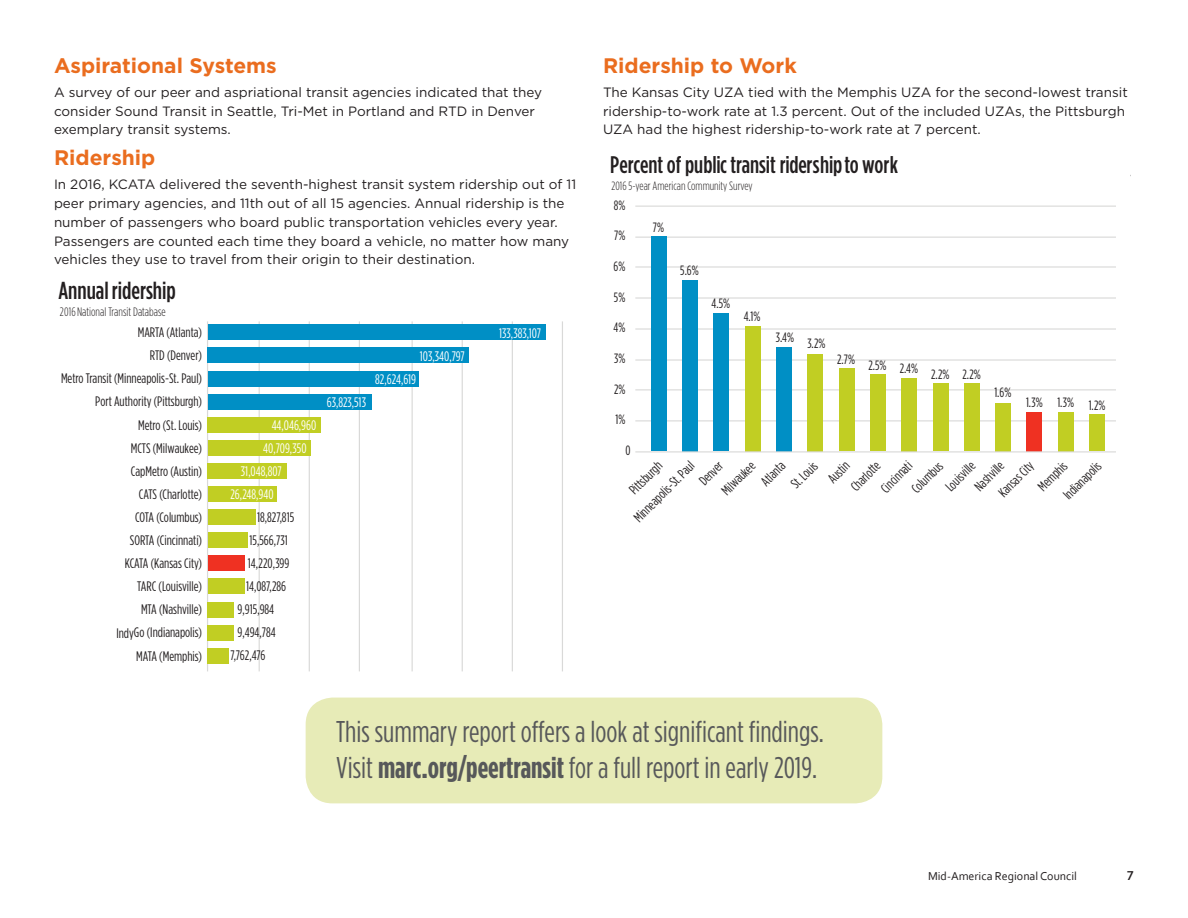
<style>
.page{position:relative;width:1188px;height:918px;background:#fff}
.page>*{position:absolute;margin:0;border:0;box-sizing:border-box;transform-origin:0 0}
.t1{font:condensed 30px/36px "Gotham HTF";color:#57585a}
.t2{font:500 condensed 24.45px "Gotham HTF";color:#231f20}
.t3{font:500 condensed 24px "Gotham HTF";color:#231f20}
.t4{font:700 21px "Gotham HTF";color:#ea6d1f}
.t5{font:condensed 13.8px "Gotham HTF";color:#231f20}
.t6{font:condensed 13.8px "Gotham HTF";color:#fff}
.t7{font:13.5px/18.8px "Gotham HTF";color:#231f20}
.t8{font:condensed 13.5px "Gotham HTF";color:#231f20}
.t9{font:700 13.5px "Corbel";color:#231f20}
.t10{font:300 condensed 12.3px "Gotham HTF";color:#231f20}
.t11{font:300 condensed 12px "Gotham HTF";color:#231f20}
.t12{font:12px "Corbel";color:#231f20}
.s1{font-weight:700}
</style>
<div class="page">
<div style="left:306px;top:698px;width:576px;height:105px;background:#e7ebb7;border-radius:27px"></div>
<hr style="left:562px;top:321px;width:1px;height:350px;background:#d9d9d8">
<hr style="left:512px;top:321px;width:1px;height:350px;background:#d9d9d8">
<hr style="left:462px;top:321px;width:1px;height:350px;background:#d9d9d8">
<hr style="left:412px;top:321px;width:1px;height:350px;background:#d9d9d8">
<hr style="left:359px;top:321px;width:1px;height:350px;background:#d9d9d8">
<hr style="left:309px;top:321px;width:1px;height:350px;background:#d9d9d8">
<hr style="left:259px;top:321px;width:1px;height:350px;background:#d9d9d8">
<hr style="left:207px;top:321px;width:1px;height:350px;background:#d9d9d8">
<div style="left:208px;top:325px;width:337px;height:15px;background:#008fc5"></div>
<div style="left:208px;top:348px;width:261px;height:15px;background:#008fc5"></div>
<div style="left:208px;top:371px;width:211px;height:15px;background:#008fc5"></div>
<div style="left:208px;top:394px;width:163px;height:15px;background:#008fc5"></div>
<div style="left:208px;top:417px;width:113px;height:15px;background:#c1ce23"></div>
<div style="left:208px;top:440px;width:103px;height:15px;background:#c1ce23"></div>
<div style="left:208px;top:463px;width:79px;height:16px;background:#c1ce23"></div>
<div style="left:208px;top:486px;width:68px;height:16px;background:#c1ce23"></div>
<div style="left:208px;top:509px;width:47px;height:16px;background:#c1ce23"></div>
<div style="left:208px;top:533px;width:39px;height:15px;background:#c1ce23"></div>
<div style="left:208px;top:556px;width:37px;height:15px;background:#ef3122"></div>
<div style="left:208px;top:579px;width:37px;height:15px;background:#c1ce23"></div>
<div style="left:208px;top:602px;width:26px;height:15px;background:#c1ce23"></div>
<div style="left:208px;top:625px;width:26px;height:15px;background:#c1ce23"></div>
<div style="left:208px;top:648px;width:21px;height:15px;background:#c1ce23"></div>
<hr style="left:635px;top:206px;width:481px;height:1px;background:#d9d9d8">
<hr style="left:635px;top:237px;width:481px;height:1px;background:#d9d9d8">
<hr style="left:635px;top:266px;width:481px;height:2px;background:#d9d9d8">
<hr style="left:635px;top:297px;width:481px;height:2px;background:#d9d9d8">
<hr style="left:635px;top:328px;width:481px;height:2px;background:#d9d9d8">
<hr style="left:635px;top:359px;width:481px;height:2px;background:#d9d9d8">
<hr style="left:635px;top:389px;width:481px;height:1px;background:#d9d9d8">
<hr style="left:635px;top:420px;width:481px;height:1px;background:#d9d9d8">
<div style="left:651px;top:237px;width:15px;height:214px;background:#008fc5"></div>
<div style="left:683px;top:280px;width:15px;height:171px;background:#008fc5"></div>
<div style="left:714px;top:314px;width:15px;height:137px;background:#008fc5"></div>
<div style="left:777px;top:347px;width:15px;height:104px;background:#008fc5"></div>
<div style="left:1027px;top:412px;width:15px;height:39px;background:#ef3122"></div>
<div style="left:745px;top:326px;width:15px;height:125px;background:#c1ce23"></div>
<div style="left:808px;top:354px;width:15px;height:97px;background:#c1ce23"></div>
<div style="left:839px;top:369px;width:15px;height:82px;background:#c1ce23"></div>
<div style="left:870px;top:374px;width:15px;height:77px;background:#c1ce23"></div>
<div style="left:902px;top:378px;width:15px;height:73px;background:#c1ce23"></div>
<div style="left:933px;top:384px;width:15px;height:67px;background:#c1ce23"></div>
<div style="left:964px;top:384px;width:15px;height:67px;background:#c1ce23"></div>
<div style="left:996px;top:403px;width:15px;height:48px;background:#c1ce23"></div>
<div style="left:1058px;top:412px;width:15px;height:39px;background:#c1ce23"></div>
<div style="left:1090px;top:415px;width:15px;height:36px;background:#c1ce23"></div>
<hr style="left:635px;top:451px;width:481px;height:1px;background:#d9d9d8">
<h3 class="t4" style="left:54px;top:53px;width:224px">Aspirational Systems</h3>
<p class="t7" style="left:54px;top:83px;width:490px">A survey of our peer and aspriational transit agencies indicated that they consider Sound Transit in Seattle, Tri-Met in Portland and RTD in Denver exemplary transit systems.</p>
<h3 class="t4" style="left:54px;top:146px;width:103px">Ridership</h3>
<p class="t7" style="left:54px;top:175px;width:524px">In 2016, KCATA delivered the seventh-highest transit system ridership out of 11 peer primary agencies, and 11th out of all 15 agencies. Annual ridership is the number of passengers who board public transportation vehicles every year.<br>Passengers are counted each time they board a vehicle, no matter how many vehicles they use to travel from their origin to their destination.</p>
<h2 class="t2" style="left:58px;top:277px;width:119px">Annual ridership</h2>
<p class="t10" style="left:60px;top:305px;width:107px">2016 National Transit Database</p>
<p class="t5" style="left:138px;top:325px;width:66px">MARTA (Atlanta)</p>
<p class="t6" style="left:499px;top:325px;width:43px">133,383,107</p>
<p class="t5" style="left:150px;top:348px;width:54px">RTD (Denver)</p>
<p class="t6" style="left:420px;top:348px;width:46px">103,340,797</p>
<p class="t5" style="left:61px;top:371px;width:143px">Metro Transit (Minneapolis-St. Paul)</p>
<p class="t6" style="left:375px;top:371px;width:42px">82,624,619</p>
<p class="t5" style="left:95px;top:394px;width:108px">Port Authority (Pittsburgh)</p>
<p class="t6" style="left:327px;top:394px;width:41px">63,823,513</p>
<p class="t5" style="left:138px;top:417px;width:66px">Metro (St. Louis)</p>
<p class="t6" style="left:272px;top:417px;width:46px">44,046,960</p>
<p class="t5" style="left:131px;top:440px;width:73px">MCTS (Milwaukee)</p>
<p class="t6" style="left:263px;top:440px;width:45px">40,709,350</p>
<p class="t5" style="left:131px;top:464px;width:73px">CapMetro (Austin)</p>
<p class="t6" style="left:241px;top:463px;width:42px">31,048,807</p>
<p class="t5" style="left:139px;top:487px;width:65px">CATS (Charlotte)</p>
<p class="t6" style="left:230px;top:486px;width:45px">26,248,940</p>
<p class="t5" style="left:135px;top:510px;width:68px">COTA (Columbus)</p>
<p class="t5" style="left:257px;top:509px;width:39px">18,827,815</p>
<p class="t5" style="left:130px;top:533px;width:74px">SORTA (Cincinnati)</p>
<p class="t5" style="left:250px;top:533px;width:40px">15,566,731</p>
<p class="t5" style="left:125px;top:556px;width:79px">KCATA (Kansas City)</p>
<p class="t5" style="left:248px;top:556px;width:43px">14,220,399</p>
<p class="t5" style="left:137px;top:579px;width:66px">TARC (Louisville)</p>
<p class="t5" style="left:246px;top:579px;width:42px">14,087,286</p>
<p class="t5" style="left:141px;top:602px;width:63px">MTA (Nashville)</p>
<p class="t5" style="left:238px;top:602px;width:38px">9,915,984</p>
<p class="t5" style="left:116px;top:625px;width:87px">IndyGo (Indianapolis)</p>
<p class="t5" style="left:238px;top:625px;width:39px">9,494,784</p>
<p class="t5" style="left:136px;top:649px;width:68px">MATA (Memphis)</p>
<p class="t5" style="left:230px;top:648px;width:37px">7,762,476</p>
<h3 class="t4" style="left:603px;top:53px;width:195px">Ridership to Work</h3>
<p class="t7" style="left:603px;top:83px;width:526px">The Kansas City UZA tied with the Memphis UZA for the second-lowest transit ridership-to-work rate at 1.3 percent. Out of the included UZAs, the Pittsburgh<br>UZA had the highest ridership-to-work rate at 7 percent.</p>
<h3 class="t3" style="left:610px;top:152px;width:289px">Percent of public transit ridershipto work</h3>
<p class="t11" style="left:612px;top:179px;width:142px">2016 5-year American Community Survey</p>
<p class="t8" style="left:614px;top:198px;width:13px">8%</p>
<p class="t8" style="left:614px;top:228px;width:13px">7%</p>
<p class="t8" style="left:614px;top:259px;width:13px">6%</p>
<p class="t8" style="left:614px;top:290px;width:13px">5%</p>
<p class="t8" style="left:614px;top:320px;width:13px">4%</p>
<p class="t8" style="left:614px;top:351px;width:13px">3%</p>
<p class="t8" style="left:614px;top:382px;width:13px">2%</p>
<p class="t8" style="left:615px;top:412px;width:11px">1%</p>
<p class="t8" style="left:626px;top:443px;width:7px">0</p>
<p class="t8" style="left:653px;top:220px;width:13px">7%</p>
<p class="t8" style="left:680px;top:263px;width:20px">5.6%</p>
<p class="t8" style="left:712px;top:296px;width:20px">4.5%</p>
<p class="t8" style="left:744px;top:309px;width:18px">4.1%</p>
<p class="t8" style="left:776px;top:330px;width:20px">3.4%</p>
<p class="t8" style="left:807px;top:336px;width:20px">3.2%</p>
<p class="t8" style="left:837px;top:352px;width:19px">2.7%</p>
<p class="t8" style="left:869px;top:359px;width:51px">2.5% 2.4%</p>
<p class="t8" style="left:931px;top:367px;width:51px">2.2% 2.2%</p>
<p class="t8" style="left:994px;top:385px;width:18px">1.6%</p>
<p class="t8" style="left:1026px;top:395px;width:81px">1.3% 1.3% 1.2%</p>
<p class="t8" style="left:626px;top:487px;width:42px;rotate:-45deg">Pittsburgh</p>
<p class="t8" style="left:696px;top:478px;width:29px;rotate:-45deg">Denver</p>
<p class="t8" style="left:878px;top:485px;width:39px;rotate:-45deg">Cincinnati</p>
<p class="t8" style="left:1060px;top:492px;width:49px;rotate:-45deg">Indianapolis</p>
<p class="t8" style="left:631px;top:515px;width:81px;rotate:-45deg">Minneapolis-St. Paul</p>
<p class="t8" style="left:825px;top:476px;width:26px;rotate:-45deg">Austin</p>
<p class="t8" style="left:719px;top:488px;width:43px;rotate:-45deg">Milwaukee</p>
<p class="t8" style="left:909px;top:486px;width:40px;rotate:-45deg">Columbus</p>
<p class="t8" style="left:1035px;top:483px;width:37px;rotate:-45deg">Memphis</p>
<p class="t8" style="left:788px;top:481px;width:33px;rotate:-45deg">St. Louis</p>
<p class="t8" style="left:848px;top:483px;width:37px;rotate:-45deg">Charlotte</p>
<p class="t8" style="left:972px;top:483px;width:37px;rotate:-45deg">Nashville</p>
<p class="t8" style="left:996px;top:489px;width:45px;rotate:-45deg">Kansas City</p>
<p class="t8" style="left:758px;top:478px;width:30px;rotate:-45deg">Atlanta</p>
<p class="t8" style="left:943px;top:484px;width:37px;rotate:-45deg">Louisville</p>
<h1 class="t1" style="left:336px;top:713px;width:489px">This summary report offers a look at significant findings.<br>Visit <span class="s1">marc.org/peertransit</span> for a full report in early 2019.</h1>
<p class="t12" style="left:928px;top:868px;width:151px">Mid-America Regional Council</p>
<p class="t9" style="left:1127px;top:867px;width:9px">7</p>
</div>
